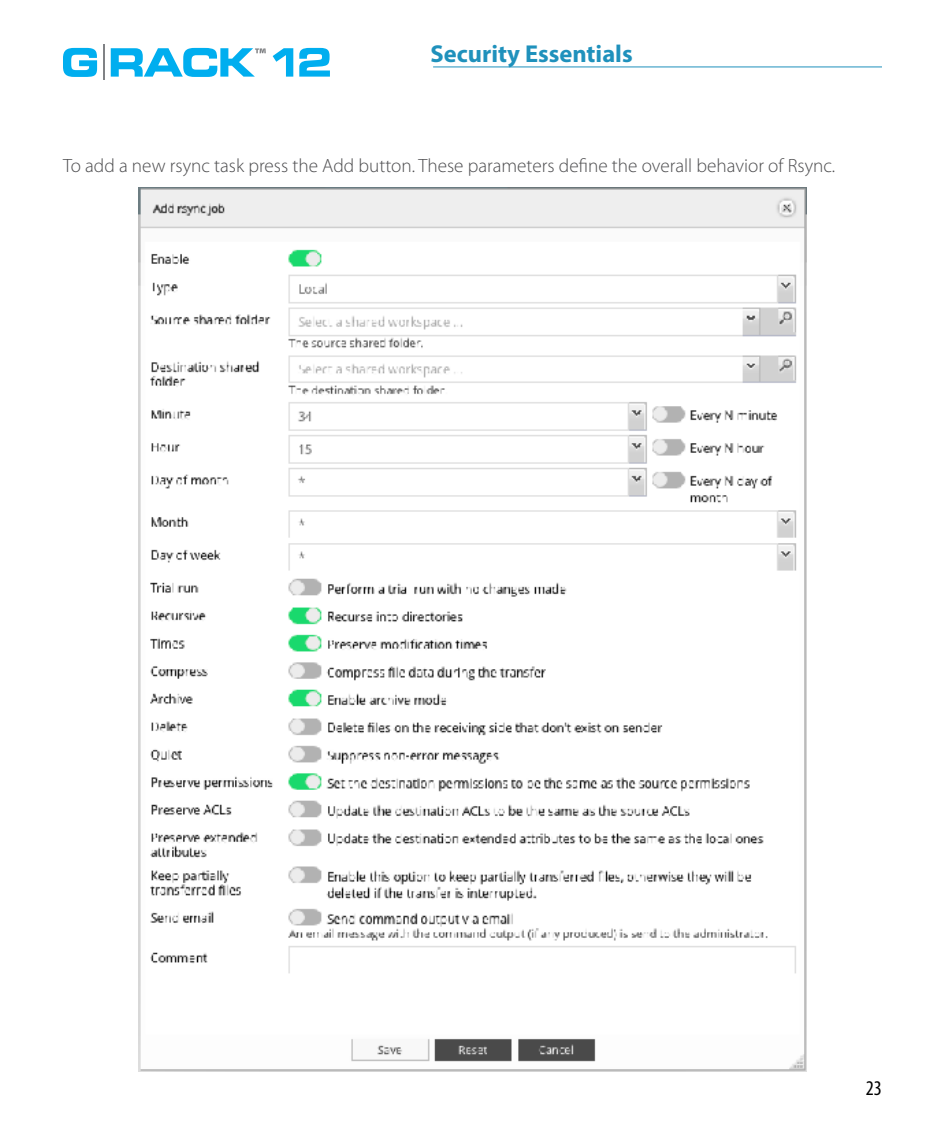
<style>
.page{position:relative;width:945px;height:1134px;background:#fff}
.page>*{position:absolute;margin:0;border:0;box-sizing:border-box;transform-origin:0 0}
.t1{font:700 24.5px "Myriad Pro";color:#1f91bc}
.t2{font:condensed 21px "Myriad Pro";color:#000}
.t3{font:300 19.25px "Myriad Pro";color:#4d4d4f}
</style>
<div class="page">
<hr style="left:433px;top:66px;width:449px;height:1px;background:#1f91bc">
<svg style="left:63px;top:48px;width:34px;height:29px"></svg>
<svg style="left:273px;top:48px;width:20px;height:29px"></svg>
<svg style="left:299px;top:48px;width:31px;height:29px"></svg>
<svg style="left:111px;top:48px;width:155px;height:29px"></svg>
<hr style="left:103px;top:45px;width:1px;height:35px;background:#808285">
<img style="left:138px;top:187px;width:669px;height:885px">
<p class="t1" style="left:430px;top:38px;width:204px">Security Essentials</p>
<p class="t3" style="left:63px;top:154px;width:774px">To add a new rsync task press the Add button. These parameters define the overall behavior of Rsync.</p>
<p class="t2" style="left:866px;top:1076px;width:18px">23</p>
</div>
